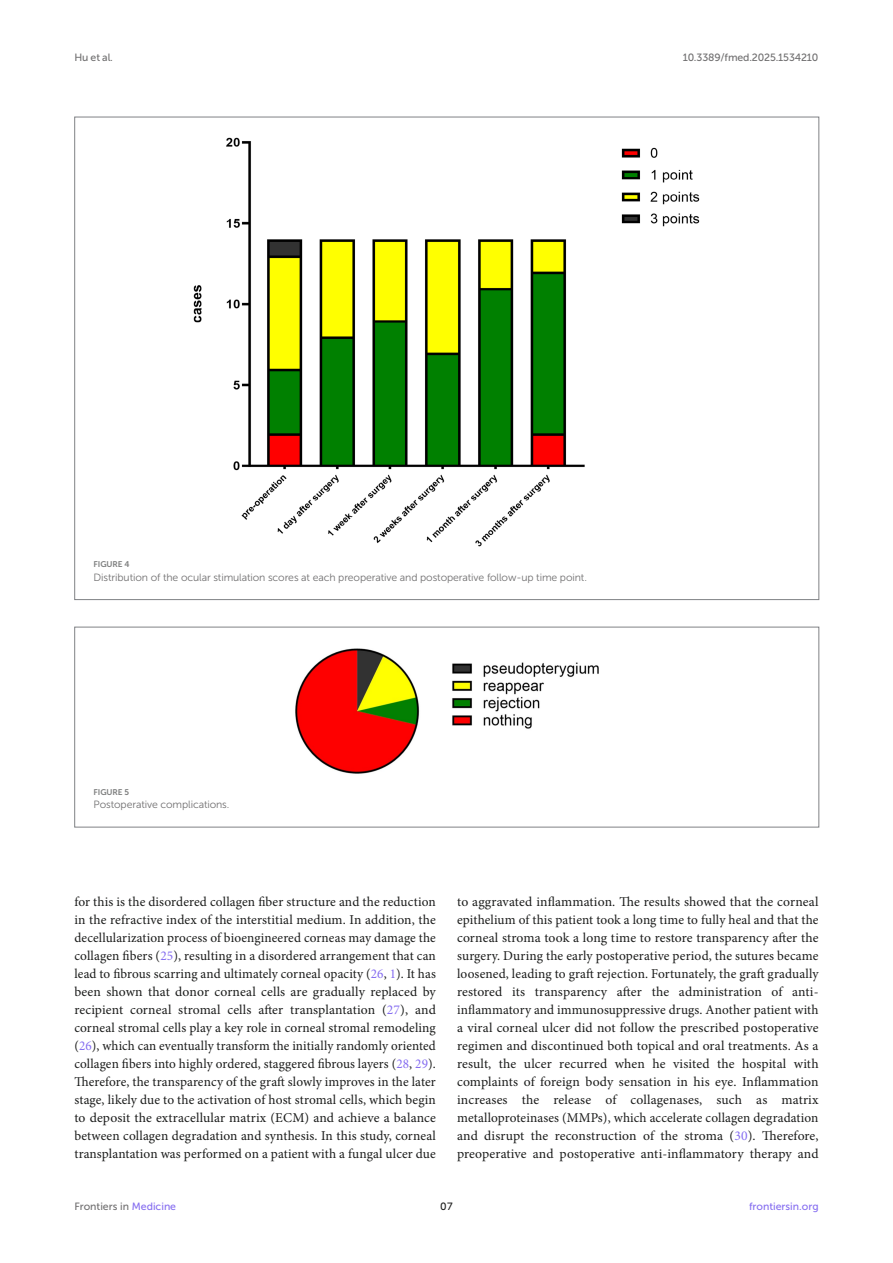
<style>
.page{position:relative;width:893px;height:1263px;background:#fff}
.page>*{position:absolute;margin:0;border:0;box-sizing:border-box;transform-origin:0 0}
.TEXT{font:13.5px/18px "Minion Pro";letter-spacing:.01em;color:#1b1c1b;text-align:justify}
.FIG_LEG{font:10.5px "Museo Sans 300";letter-spacing:-.01em;color:#706f70}
.t1{font:10.5px "Museo Sans 500";letter-spacing:-.015em;color:#706f70}
.t2{font:10.5px "Museo Sans 500";color:#856df0}
.t3{font:10.5px "Museo Sans 500";color:#1b1c1b}
.FIG_HD{font:8.25px "Museo Sans 700";letter-spacing:-.01em;color:#7e7f7f}
.s1{color:#856df0}
</style>
<div class="page">
<img style="left:193px;top:137px;width:507px;height:410px">
<img style="left:295px;top:648px;width:304px;height:126px">
<div style="left:75px;top:627px;width:744px;height:200px;border:1px solid #808285"></div>
<p class="t1" style="left:74px;top:51px;width:40px">Hu et al.</p>
<p class="t1" style="left:683px;top:51px;width:137px">10.3389/fmed.2025.1534210</p>
<p class="FIG_HD" style="left:94px;top:560px;width:37px">FIGURE 4</p>
<p class="FIG_LEG" style="left:94px;top:571px;width:495px">Distribution of the ocular stimulation scores at each preoperative and postoperative follow-up time point.</p>
<p class="FIG_HD" style="left:94px;top:787px;width:37px">FIGURE 5</p>
<p class="FIG_LEG" style="left:94px;top:799px;width:137px">Postoperative complications.</p>
<p class="TEXT" style="left:74px;top:893px;width:363px">for this is the disordered collagen fiber structure and the reduction in the refractive index of the interstitial medium. In addition, the decellularization process of bioengineered corneas may damage the collagen fibers (<span class="s1">25</span>), resulting in a disordered arrangement that can lead to fibrous scarring and ultimately corneal opacity (<span class="s1">26</span>, <span class="s1">1</span>). It has been shown that donor corneal cells are gradually replaced by recipient corneal stromal cells after transplantation (<span class="s1">27</span>), and corneal stromal cells play a key role in corneal stromal remodeling (<span class="s1">26</span>), which can eventually transform the initially randomly oriented collagen fibers into highly ordered, staggered fibrous layers (<span class="s1">28</span>, <span class="s1">29</span>).<br>Therefore, the transparency of the graft slowly improves in the later stage, likely due to the activation of host stromal cells, which begin to deposit the extracellular matrix (ECM) and achieve a balance between collagen degradation and synthesis. In this study, corneal transplantation was performed on a patient with a fungal ulcer due</p>
<p class="TEXT" style="left:457px;top:893px;width:363px">to aggravated inflammation. The results showed that the corneal epithelium of this patient took a long time to fully heal and that the corneal stroma took a long time to restore transparency after the surgery. During the early postoperative period, the sutures became loosened, leading to graft rejection. Fortunately, the graft gradually restored its transparency after the administration of anti&shy;inflammatory and immunosuppressive drugs. Another patient with a viral corneal ulcer did not follow the prescribed postoperative regimen and discontinued both topical and oral treatments. As a result, the ulcer recurred when he visited the hospital with complaints of foreign body sensation in his eye. Inflammation increases the release of collagenases, such as matrix metalloproteinases (MMPs), which accelerate collagen degradation and disrupt the reconstruction of the stroma (<span class="s1">30</span>). Therefore, preoperative and postoperative anti-inflammatory therapy and</p>
<p class="t1" style="left:74px;top:1200px;width:103px">Frontiers in <span class="s1">Medicine</span></p>
<p class="t3" style="left:440px;top:1200px;width:14px">07</p>
<p class="t2" style="left:749px;top:1200px;width:71px">frontiersin.org</p>
</div>
